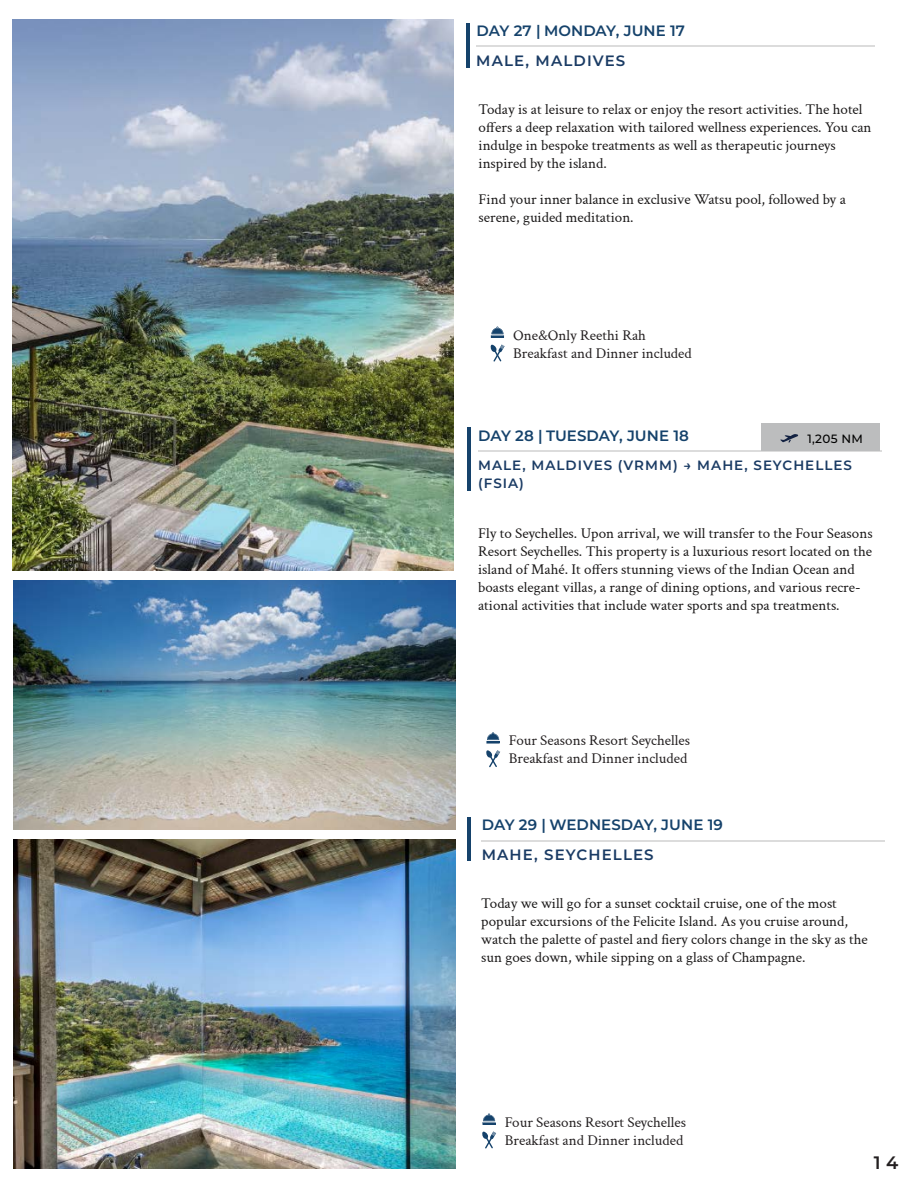
<style>
.page{position:relative;width:918px;height:1188px;background:#fff}
.page>*{position:absolute;margin:0;border:0;box-sizing:border-box;transform-origin:0 0}
.t1{font:600 18px "Montserrat";color:#231f20}
.t2{font:15px/18px "Crimson Text";color:#1a1818}
.t3{font:15px/18px "Crimson Text";color:#231f20}
.t4{font:600 15px "Montserrat";letter-spacing:.005em;color:#15426b}
.t5{font:600 15px "Montserrat";letter-spacing:.075em;color:#1a3b64}
.t6{font:600 13.5px/17.7px "Montserrat";letter-spacing:.075em;color:#1a3b64}
.t7{font:500 12px "Montserrat";color:#000}
</style>
<div class="page">
<img style="left:14px;top:581px;width:441px;height:248px">
<hr style="left:477px;top:45px;width:398px;height:2px;background:#737373">
<hr style="left:466px;top:23px;width:4px;height:45px;background:#15426b">
<hr style="left:478px;top:450px;width:404px;height:1px;background:#737373">
<hr style="left:481px;top:840px;width:404px;height:2px;background:#737373">
<hr style="left:467px;top:428px;width:4px;height:63px;background:#15426b">
<hr style="left:467px;top:817px;width:4px;height:43px;background:#15426b">
<img style="left:13px;top:20px;width:441px;height:551px">
<img style="left:14px;top:839px;width:441px;height:329px">
<hr style="left:486px;top:741px;width:14px;height:3px;background:#15426b">
<svg style="left:487px;top:732px;width:12px;height:9px"></svg>
<svg style="left:486px;top:750px;width:14px;height:17px"></svg>
<svg style="left:491px;top:327px;width:13px;height:11px"></svg>
<svg style="left:490px;top:344px;width:15px;height:18px"></svg>
<div style="left:762px;top:424px;width:118px;height:27px;background:#bcbdbe"></div>
<svg style="left:780px;top:434px;width:18px;height:9px"></svg>
<hr style="left:482px;top:1122px;width:14px;height:3px;background:#15426b">
<svg style="left:483px;top:1113px;width:12px;height:10px"></svg>
<svg style="left:482px;top:1131px;width:14px;height:18px"></svg>
<p class="t4" style="left:477px;top:20px;width:210px">DAY 27 | MONDAY, JUNE 17</p>
<p class="t5" style="left:476px;top:50px;width:151px">MALE, MALDIVES</p>
<p class="t2" style="left:479px;top:99px;width:395px">Today is at leisure to relax or enjoy the resort activities. The hotel offers a deep relaxation with tailored wellness experiences. You can indulge in bespoke treatments as well as therapeutic journeys inspired by the island.</p>
<p class="t2" style="left:479px;top:189px;width:369px">Find your inner balance in exclusive Watsu pool, followed by a serene, guided meditation.</p>
<p class="t3" style="left:513px;top:325px;width:180px">One&amp;Only Reethi Rah<br>Breakfast and Dinner included</p>
<p class="t4" style="left:478px;top:425px;width:212px">DAY 28 | TUESDAY, JUNE 18</p>
<p class="t7" style="left:807px;top:430px;width:57px">1,205 NM</p>
<p class="t6" style="left:478px;top:456px;width:375px">MALE, MALDIVES (VRMM) → MAHE, SEYCHELLES (FSIA)</p>
<p class="t2" style="left:478px;top:523px;width:396px">Fly to Seychelles. Upon arrival, we will transfer to the Four Seasons Resort Seychelles. This property is a luxurious resort located on the island of Mahé. It offers stunning views of the Indian Ocean and boasts elegant villas, a range of dining options, and various recre&shy;ational activities that include water sports and spa treatments.</p>
<p class="t3" style="left:509px;top:731px;width:183px">Four Seasons Resort Seychelles<br>Breakfast and Dinner included</p>
<p class="t4" style="left:482px;top:814px;width:243px">DAY 29 | WEDNESDAY, JUNE 19</p>
<p class="t5" style="left:482px;top:844px;width:173px">MAHE, SEYCHELLES</p>
<p class="t2" style="left:481px;top:894px;width:388px">Today we will go for a sunset cocktail cruise, one of the most popular excursions of the Felicite Island. As you cruise around, watch the palette of pastel and fiery colors change in the sky as the sun goes down, while sipping on a glass of Champagne.</p>
<p class="t3" style="left:505px;top:1112px;width:183px">Four Seasons Resort Seychelles<br>Breakfast and Dinner included</p>
<p class="t1" style="left:874px;top:1150px;width:26px">1 4</p>
</div>
